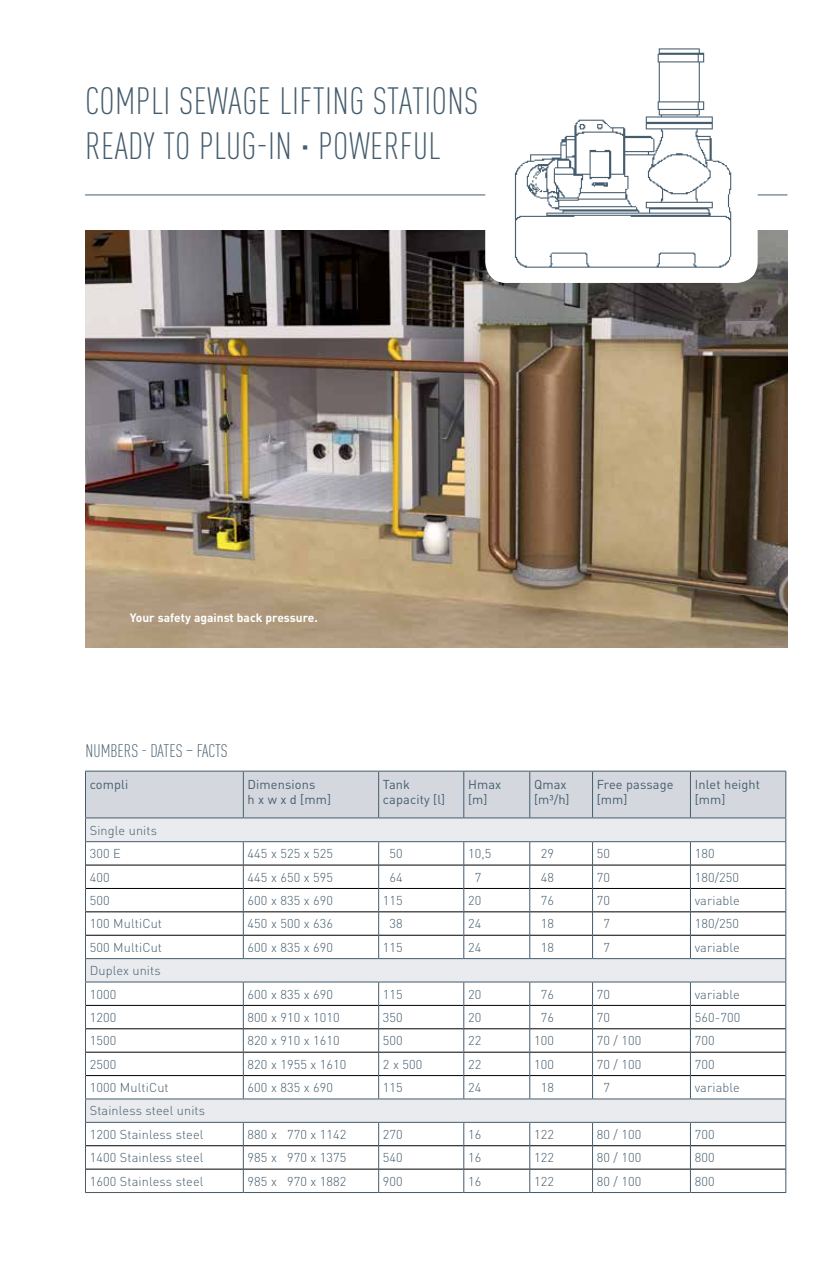
<style>
.page{position:relative;width:830px;height:1263px;background:#fff}
.page>*{position:absolute;margin:0;border:0;box-sizing:border-box;transform-origin:0 0}
.t1{font:300 condensed 37.5px/45px "DIN Pro";letter-spacing:.01em;color:#445c6d}
.t2{font:300 condensed 18px "DIN Pro";color:#445c6d}
.t3{font:300 12.75px/23.4px "DIN Pro";letter-spacing:.01em;color:#445c6d}
.t4{font:12.75px/15px "DIN Pro";letter-spacing:.01em;color:#445c6d}
.t5{font:700 12px "DIN Pro";color:#fff}
</style>
<div class="page">
<hr style="left:85px;top:195px;width:702px;height:1px;background:#445c6d">
<img style="left:85px;top:231px;width:702px;height:416px">
<div style="left:485px;top:45px;width:272px;height:238px;background:#fff;border-radius:21px"></div>
<img style="left:489px;top:48px;width:265px;height:235px">
<hr style="left:85px;top:1192px;width:158px;height:1px;background:#445c6d">
<hr style="left:243px;top:1192px;width:135px;height:1px;background:#445c6d">
<hr style="left:378px;top:1192px;width:85px;height:1px;background:#445c6d">
<hr style="left:463px;top:1192px;width:66px;height:1px;background:#445c6d">
<hr style="left:529px;top:1192px;width:63px;height:1px;background:#445c6d">
<hr style="left:592px;top:1192px;width:98px;height:1px;background:#445c6d">
<hr style="left:690px;top:1192px;width:95px;height:1px;background:#445c6d">
<svg style="left:85px;top:771px;width:701px;height:421px"></svg>
<h1 class="t1" style="left:85px;top:76px;width:394px">COMPLI SEWAGE LIFTING STATIONS<br>READY TO PLUG-IN · POWERFUL</h1>
<p class="t5" style="left:130px;top:608px;width:189px">Your safety against back pressure.</p>
<h2 class="t2" style="left:86px;top:738px;width:143px">NUMBERS - DATES – FACTS</h2>
<p class="t4" style="left:90px;top:776px;width:40px">compli</p>
<p class="t4" style="left:247px;top:776px;width:85px">Dimensions<br>h x w x d [mm]</p>
<p class="t4" style="left:383px;top:776px;width:64px">Tank capacity [l]</p>
<p class="t4" style="left:468px;top:776px;width:35px">Hmax [m]</p>
<p class="t4" style="left:533px;top:776px;width:37px">Qmax [m³/h]</p>
<p class="t4" style="left:596px;top:776px;width:78px">Free passage [mm]</p>
<p class="t4" style="left:694px;top:776px;width:67px">Inlet height [mm]</p>
<p class="t3" style="left:90px;top:817px;width:69px">Single units<br>300 E</p>
<p class="t3" style="left:247px;top:841px;width:87px">445 x 525 x 525</p>
<p class="t3" style="left:389px;top:841px;width:15px">50</p>
<p class="t3" style="left:468px;top:841px;width:25px">10,5</p>
<p class="t3" style="left:540px;top:841px;width:15px">29</p>
<p class="t3" style="left:596px;top:841px;width:15px">50</p>
<p class="t3" style="left:694px;top:841px;width:21px">180</p>
<p class="t3" style="left:90px;top:864px;width:21px">400</p>
<p class="t3" style="left:247px;top:864px;width:87px">445 x 650 x 595</p>
<p class="t3" style="left:389px;top:864px;width:15px">64</p>
<p class="t3" style="left:474px;top:864px;width:8px">7</p>
<p class="t3" style="left:540px;top:864px;width:15px">48</p>
<p class="t3" style="left:596px;top:864px;width:15px">70</p>
<p class="t3" style="left:694px;top:864px;width:46px">180/250</p>
<p class="t3" style="left:90px;top:887px;width:21px">500</p>
<p class="t3" style="left:247px;top:887px;width:87px">600 x 835 x 690</p>
<p class="t3" style="left:383px;top:887px;width:21px">115</p>
<p class="t3" style="left:468px;top:887px;width:15px">20</p>
<p class="t3" style="left:540px;top:887px;width:15px">76</p>
<p class="t3" style="left:596px;top:887px;width:15px">70</p>
<p class="t3" style="left:694px;top:887px;width:47px">variable</p>
<p class="t3" style="left:90px;top:911px;width:74px">100 MultiCut</p>
<p class="t3" style="left:247px;top:911px;width:87px">450 x 500 x 636</p>
<p class="t3" style="left:389px;top:911px;width:15px">38</p>
<p class="t3" style="left:468px;top:911px;width:15px">24</p>
<p class="t3" style="left:540px;top:911px;width:15px">18</p>
<p class="t3" style="left:603px;top:911px;width:8px">7</p>
<p class="t3" style="left:694px;top:911px;width:46px">180/250</p>
<p class="t3" style="left:90px;top:934px;width:74px">500 MultiCut</p>
<p class="t3" style="left:247px;top:934px;width:87px">600 x 835 x 690</p>
<p class="t3" style="left:383px;top:934px;width:21px">115</p>
<p class="t3" style="left:468px;top:934px;width:15px">24</p>
<p class="t3" style="left:540px;top:934px;width:15px">18</p>
<p class="t3" style="left:603px;top:934px;width:8px">7</p>
<p class="t3" style="left:694px;top:934px;width:47px">variable</p>
<p class="t3" style="left:90px;top:958px;width:72px">Duplex units<br>1000</p>
<p class="t3" style="left:247px;top:981px;width:87px">600 x 835 x 690</p>
<p class="t3" style="left:383px;top:981px;width:21px">115</p>
<p class="t3" style="left:468px;top:981px;width:15px">20</p>
<p class="t3" style="left:540px;top:981px;width:15px">76</p>
<p class="t3" style="left:596px;top:981px;width:15px">70</p>
<p class="t3" style="left:694px;top:981px;width:47px">variable</p>
<p class="t3" style="left:90px;top:1004px;width:28px">1200</p>
<p class="t3" style="left:247px;top:1004px;width:94px">800 x 910 x 1010</p>
<p class="t3" style="left:383px;top:1004px;width:21px">350</p>
<p class="t3" style="left:468px;top:1004px;width:15px">20</p>
<p class="t3" style="left:540px;top:1004px;width:15px">76</p>
<p class="t3" style="left:596px;top:1004px;width:15px">70</p>
<p class="t3" style="left:694px;top:1004px;width:47px">560-700</p>
<p class="t3" style="left:90px;top:1028px;width:28px">1500</p>
<p class="t3" style="left:247px;top:1028px;width:94px">820 x 910 x 1610</p>
<p class="t3" style="left:383px;top:1028px;width:21px">500</p>
<p class="t3" style="left:468px;top:1028px;width:15px">22</p>
<p class="t3" style="left:533px;top:1028px;width:21px">100</p>
<p class="t3" style="left:596px;top:1028px;width:46px">70 / 100</p>
<p class="t3" style="left:694px;top:1028px;width:21px">700</p>
<p class="t3" style="left:90px;top:1051px;width:28px">2500</p>
<p class="t3" style="left:247px;top:1051px;width:100px">820 x 1955 x 1610</p>
<p class="t3" style="left:383px;top:1051px;width:41px">2 x 500</p>
<p class="t3" style="left:468px;top:1051px;width:15px">22</p>
<p class="t3" style="left:533px;top:1051px;width:21px">100</p>
<p class="t3" style="left:596px;top:1051px;width:46px">70 / 100</p>
<p class="t3" style="left:694px;top:1051px;width:21px">700</p>
<p class="t3" style="left:90px;top:1075px;width:80px">1000 MultiCut</p>
<p class="t3" style="left:247px;top:1075px;width:87px">600 x 835 x 690</p>
<p class="t3" style="left:383px;top:1075px;width:21px">115</p>
<p class="t3" style="left:468px;top:1075px;width:15px">24</p>
<p class="t3" style="left:540px;top:1075px;width:15px">18</p>
<p class="t3" style="left:603px;top:1075px;width:8px">7</p>
<p class="t3" style="left:694px;top:1075px;width:47px">variable</p>
<p class="t3" style="left:90px;top:1098px;width:117px">Stainless steel units<br>1200 Stainless steel</p>
<p class="t3" style="left:247px;top:1121px;width:100px">880 x 770 x 1142</p>
<p class="t3" style="left:383px;top:1121px;width:21px">270</p>
<p class="t3" style="left:468px;top:1121px;width:15px">16</p>
<p class="t3" style="left:533px;top:1121px;width:21px">122</p>
<p class="t3" style="left:596px;top:1121px;width:46px">80 / 100</p>
<p class="t3" style="left:694px;top:1121px;width:21px">700</p>
<p class="t3" style="left:90px;top:1145px;width:115px">1400 Stainless steel</p>
<p class="t3" style="left:247px;top:1145px;width:100px">985 x 970 x 1375</p>
<p class="t3" style="left:383px;top:1145px;width:21px">540</p>
<p class="t3" style="left:468px;top:1145px;width:15px">16</p>
<p class="t3" style="left:533px;top:1145px;width:21px">122</p>
<p class="t3" style="left:596px;top:1145px;width:46px">80 / 100</p>
<p class="t3" style="left:694px;top:1145px;width:21px">800</p>
<p class="t3" style="left:90px;top:1168px;width:115px">1600 Stainless steel</p>
<p class="t3" style="left:247px;top:1168px;width:100px">985 x 970 x 1882</p>
<p class="t3" style="left:383px;top:1168px;width:21px">900</p>
<p class="t3" style="left:468px;top:1168px;width:15px">16</p>
<p class="t3" style="left:533px;top:1168px;width:21px">122</p>
<p class="t3" style="left:596px;top:1168px;width:46px">80 / 100</p>
<p class="t3" style="left:694px;top:1168px;width:21px">800</p>
</div>
